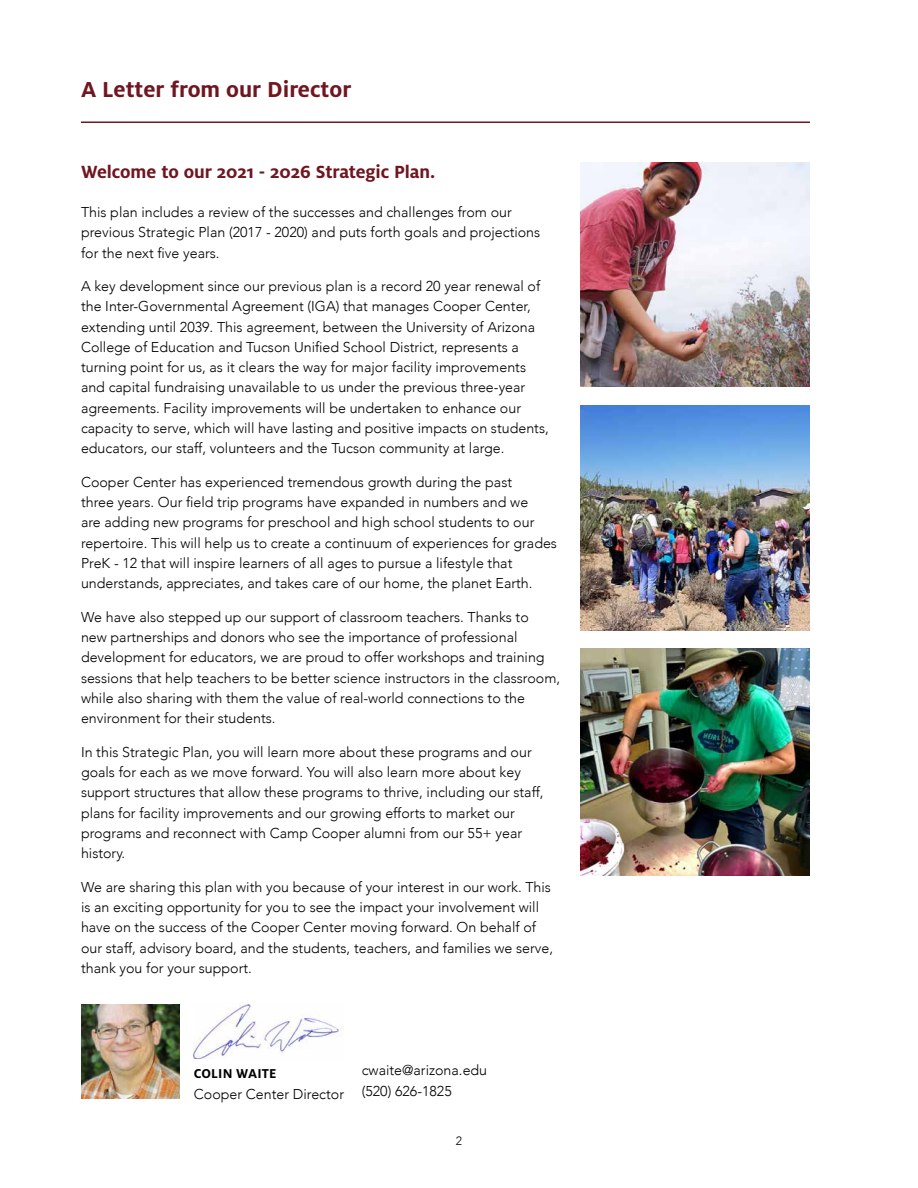
<style>
.page{position:relative;width:918px;height:1188px;background:#fff}
.page>*{position:absolute;margin:0;border:0;box-sizing:border-box;transform-origin:0 0}
.t1{font:700 24px "Milo OT";color:#701621}
.t2{font:700 19.5px "Milo OT";letter-spacing:-.005em;color:#701621}
.t3{font:300 14.25px/20.2px "Avenir";color:#000}
.t4{font:700 14.25px "Milo OT";letter-spacing:.01em;color:#000}
.t5{font:300 12px "Avenir";color:#000}
</style>
<div class="page">
<hr style="left:81px;top:122px;width:729px;height:1px;background:#701621">
<img style="left:580px;top:405px;width:230px;height:226px">
<img style="left:580px;top:648px;width:230px;height:227px">
<img style="left:580px;top:162px;width:230px;height:225px">
<img style="left:193px;top:1004px;width:147px;height:55px">
<img style="left:81px;top:1004px;width:99px;height:94px">
<h1 class="t1" style="left:81px;top:76px;width:272px">A Letter from our Director</h1>
<h2 class="t2" style="left:81px;top:160px;width:356px">Welcome to our 2021 - 2026 Strategic Plan.</h2>
<p class="t3" style="left:81px;top:202px;width:461px">This plan includes a review of the successes and challenges from our previous Strategic Plan (2017 - 2020) and puts forth goals and projections for the next five years.</p>
<p class="t3" style="left:81px;top:276px;width:469px">A key development since our previous plan is a record 20 year renewal of the Inter-Governmental Agreement (IGA) that manages Cooper Center, extending until 2039. This agreement, between the University of Arizona College of Education and Tucson Unified School District, represents a turning point for us, as it clears the way for major facility improvements and capital fundraising unavailable to us under the previous three-year agreements. Facility improvements will be undertaken to enhance our capacity to serve, which will have lasting and positive impacts on students, educators, our staff, volunteers and the Tucson community at large.</p>
<p class="t3" style="left:81px;top:472px;width:478px">Cooper Center has experienced tremendous growth during the past<br>three years. Our field trip programs have expanded in numbers and we<br>are adding new programs for preschool and high school students to our repertoire. This will help us to create a continuum of experiences for grades PreK - 12 that will inspire learners of all ages to pursue a lifestyle that understands, appreciates, and takes care of our home, the planet Earth.</p>
<p class="t3" style="left:81px;top:607px;width:481px">We have also stepped up our support of classroom teachers. Thanks to<br>new partnerships and donors who see the importance of professional development for educators, we are proud to offer workshops and training sessions that help teachers to be better science instructors in the classroom, while also sharing with them the value of real-world connections to the environment for their students.</p>
<p class="t3" style="left:81px;top:742px;width:464px">In this Strategic Plan, you will learn more about these programs and our goals for each as we move forward. You will also learn more about key support structures that allow these programs to thrive, including our staff, plans for facility improvements and our growing efforts to market our programs and reconnect with Camp Cooper alumni from our 55+ year history.</p>
<p class="t3" style="left:81px;top:877px;width:474px">We are sharing this plan with you because of your interest in our work. This is an exciting opportunity for you to see the impact your involvement will have on the success of the Cooper Center moving forward. On behalf of our staff, advisory board, and the students, teachers, and families we serve, thank you for your support.</p>
<p class="t4" style="left:194px;top:1066px;width:84px">COLIN WAITE</p>
<p class="t3" style="left:194px;top:1084px;width:152px">Cooper Center Director</p>
<p class="t3" style="left:362px;top:1060px;width:127px;line-height:21px">cwaite@arizona.edu (520) 626-1825</p>
<p class="t5" style="left:456px;top:1134px;width:8px">2</p>
</div>
